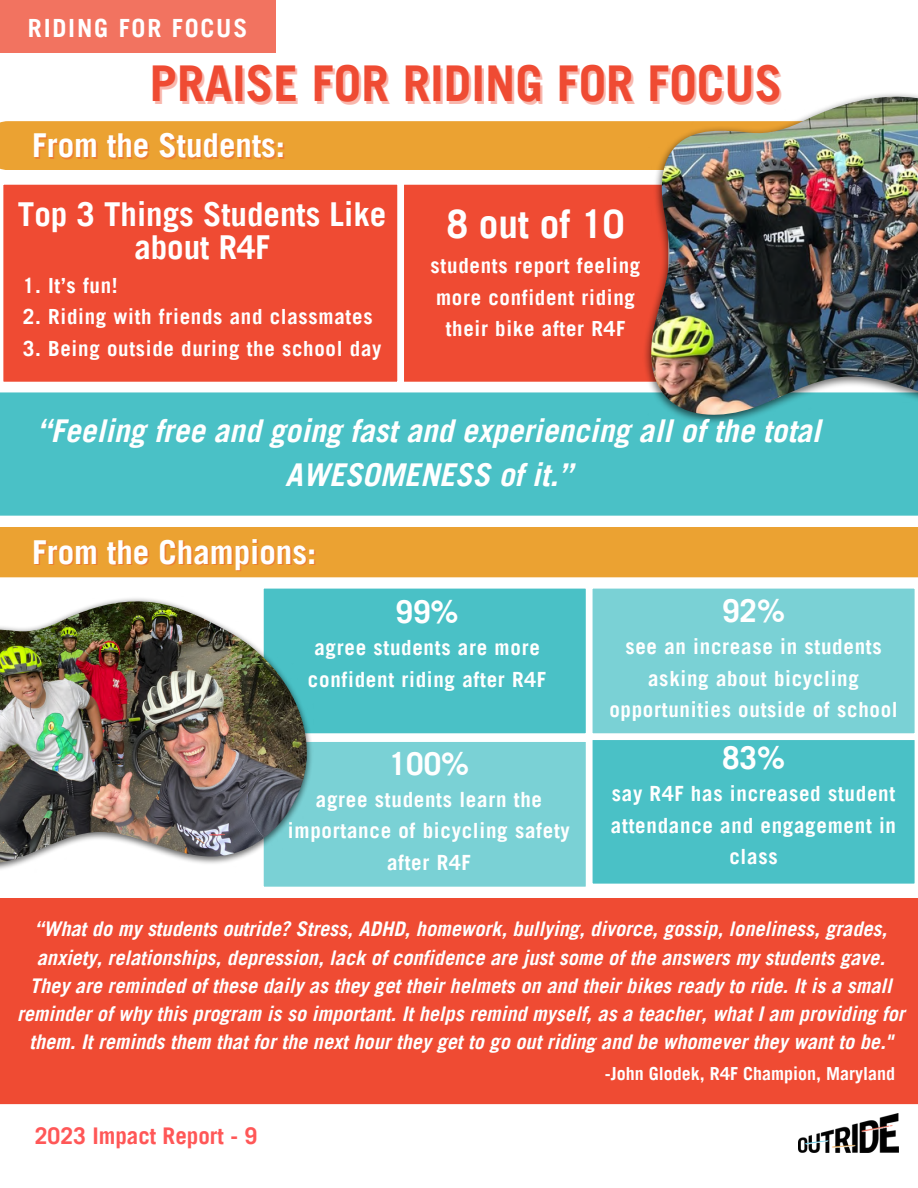
<style>
.page{position:relative;width:918px;height:1188px;background:#fff}
.page>*{position:absolute;margin:0;border:0;box-sizing:border-box;transform-origin:0 0}
.t1{font:700 49.5px "Trade Gothic LT Pro";color:#ef4b33}
.t2{font:700 39.15px "Trade Gothic LT Pro";color:#fff}
.t3{font:700 33px/32.7px "Trade Gothic LT Pro";color:#fff;text-align:center}
.t4{font:italic 700 31.5px/43.8px "Trade Gothic LT Pro";color:#fff;text-align:center}
.t5{font:700 31.5px "Trade Gothic LT Pro";color:#fff}
.t6{font:700 25.2px "Trade Gothic LT Pro";letter-spacing:.07em;color:#fff}
.t7{font:700 22.95px "Trade Gothic LT Pro";color:#ff5757}
.t8{font:700 21px/31.5px "Trade Gothic LT Pro";letter-spacing:.035em;color:#fff;text-align:center}
.t9{font:italic 700 20.25px/28.2px "Trade Gothic LT Pro";color:#fff;text-align:center}
.t10{font:700 18px "Trade Gothic LT Pro";color:#fff}
</style>
<div class="page">
<div style="left:263px;top:742px;width:323px;height:145px;background:#7ad1d5"></div>
<div style="left:263px;top:588px;width:323px;height:146px;background:#4ac1c6"></div>
<div style="left:592px;top:588px;width:323px;height:146px;background:#7ad1d5"></div>
<div style="left:0;top:527px;width:918px;height:50px;background:#eba232"></div>
<div style="left:0;top:392px;width:918px;height:124px;background:#4ac1c6"></div>
<div style="left:592px;top:740px;width:323px;height:144px;background:#4ac1c6"></div>
<div style="left:0;top:898px;width:918px;height:206px;background:#ef4b33"></div>
<div style="left:0;top:121px;width:642px;height:49px;background:#eba232"></div>
<div style="left:404px;top:184px;width:238px;height:198px;background:#ef4b33"></div>
<div style="left:0;top:0;width:275px;height:52px;background:#f27360"></div>
<img style="left:798px;top:1113px;width:100px;height:40px">
<div style="left:3px;top:184px;width:395px;height:198px;background:#ef4b33"></div>
<img style="left:642px;top:121px;width:276px;height:305px">
<img style="left:651px;top:94px;width:267px;height:325px">
<img style="left:0;top:597px;width:314px;height:276px">
<img style="left:0;top:599px;width:307px;height:268px">
<p class="t6" style="left:28px;top:19px;width:221px">RIDING FOR FOCUS</p>
<h4 class="t1" style="left:150px;top:66px;width:634px">PRAISE FOR RIDING FOR FOCUS</h4>
<h3 class="t3" style="left:32px;top:134px;width:254px">From the Students:</h3>
<p class="t3" style="left:18px;top:202px;width:370px">Top 3 Things Students Like about R4F</p>
<p class="t8" style="left:23px;top:272px;width:97px">1. It’s fun!</p>
<p class="t8" style="left:23px;top:304px;width:351px">2. Riding with friends and classmates</p>
<p class="t8" style="left:23px;top:335px;width:360px">3. Being outside during the school day</p>
<h3 class="t2" style="left:446px;top:209px;width:180px">8 out of 10</h3>
<p class="t8" style="left:431px;top:253px;width:211px">students report feeling more confident riding their bike after R4F</p>
<h6 class="t4" style="left:37px;top:413px;width:785px">“Feeling free and going fast and experiencing all of the total<br>AWESOMENESS of it.”</h6>
<h3 class="t3" style="left:32px;top:540px;width:286px">From the Champions:</h3>
<p class="t5" style="left:396px;top:600px;width:65px">99%</p>
<p class="t8" style="left:308px;top:635px;width:240px">agree students are more confident riding after R4F</p>
<h3 class="t5" style="left:389px;top:752px;width:82px">100%</h3>
<p class="t8" style="left:288px;top:786px;width:283px">agree students learn the importance of bicycling safety after R4F</p>
<h3 class="t5" style="left:722px;top:599px;width:65px">92%</h3>
<p class="t8" style="left:609px;top:634px;width:290px">see an increase in students asking about bicycling opportunities outside of school</p>
<p class="t5" style="left:722px;top:746px;width:65px">83%</p>
<p class="t8" style="left:611px;top:781px;width:287px">say R4F has increased student attendance and engagement in class</p>
<p class="t9" style="left:17px;top:918px;width:889px">“What do my students outride? Stress, ADHD, homework, bullying, divorce, gossip, loneliness, grades, anxiety, relationships, depression, lack of confidence are just some of the answers my students gave.<br>They are reminded of these daily as they get their helmets on and their bikes ready to ride. It is a small reminder of why this program is so important. It helps remind myself, as a teacher, what I am providing for them. It reminds them that for the next hour they get to go out riding and be whomever they want to be."</p>
<h5 class="t10" style="left:605px;top:1067px;width:292px">-John Glodek, R4F Champion, Maryland</h5>
<p class="t7" style="left:35px;top:1128px;width:224px">2023 Impact Report - 9</p>
</div>
